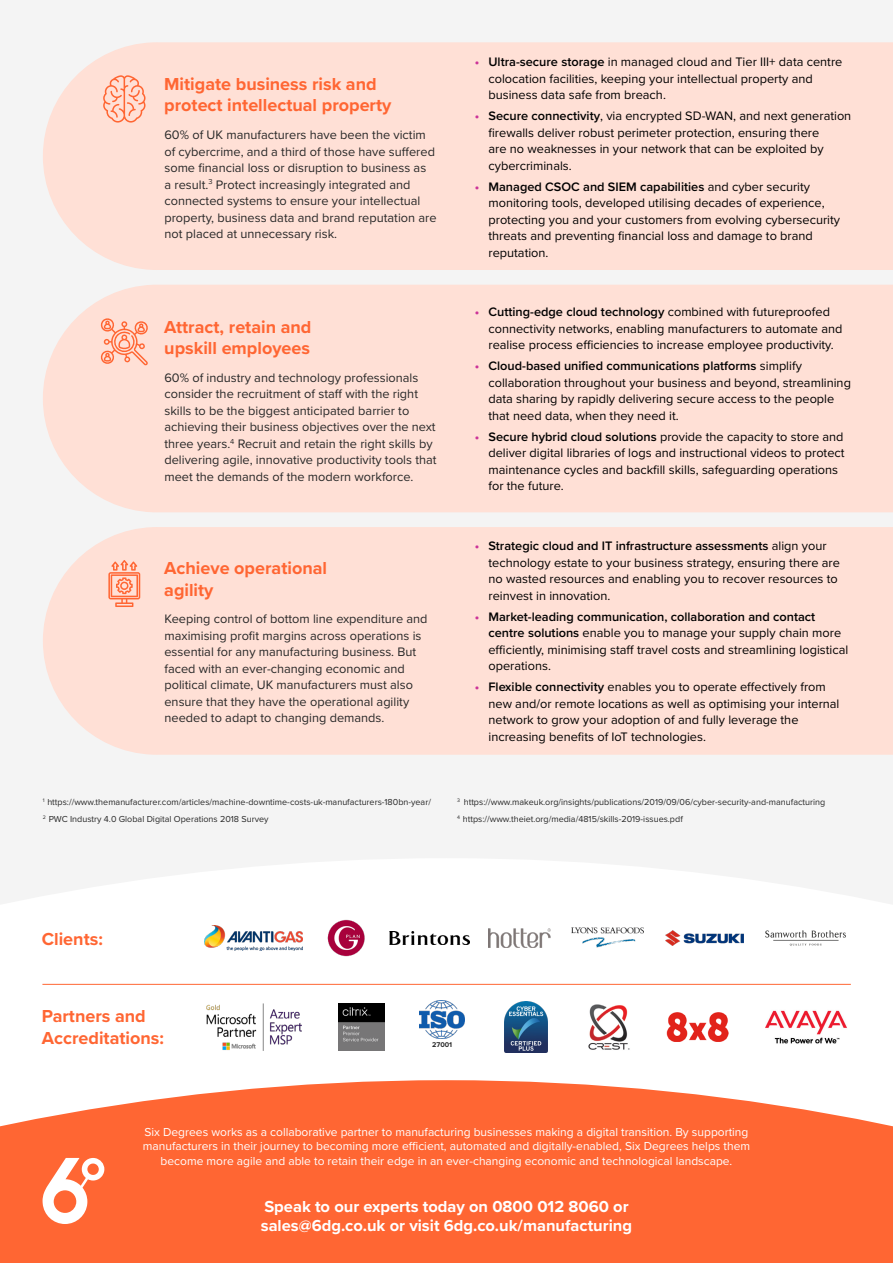
<style>
.page{position:relative;width:893px;height:1263px;background:#f4f4f4}
.page>*{position:absolute;margin:0;border:0;box-sizing:border-box;transform-origin:0 0}
.Sub-Headings{font:700 18px "Proxima Nova";color:#f63}
.Sub-Headings-2{font:700 16.5px "Proxima Nova";color:#fff}
.t1{font:12.75px/16.5px "Proxima Nova";color:#000}
.Body_Copy{font:12.75px/16.5px "Proxima Nova";color:#282828}
.Body_Copy-2{font:12px/14.4px "Proxima Nova";color:#fff;text-align:center}
.Body_Copy-3{font:9px "Proxima Nova";color:#282828}
.Body_Copy-4{font:700 7.2px "Proxima Nova";color:#282828}
.s1{font-weight:700;color:#c39}
.s2{font-weight:600}
</style>
<div class="page">
<svg style="left:0;top:859px;width:893px;height:221px;fill:#fff"></svg>
<svg style="left:0;top:1080px;width:893px;height:183px;fill:#f63"></svg>
<svg style="left:43px;top:1158px;width:61px;height:66px"></svg>
<hr style="left:42px;top:984px;width:809px;height:1px;background:#f63">
<div style="left:43px;top:42px;width:850px;height:228px;background:#ffe0d6"></div>
<div style="left:43px;top:285px;width:850px;height:227px;background:#ffe0d6"></div>
<div style="left:43px;top:527px;width:850px;height:228px;background:#ffe0d6"></div>
<img style="left:206px;top:1004px;width:96px;height:46px">
<img style="left:205px;top:925px;width:97px;height:26px">
<img style="left:338px;top:1004px;width:46px;height:46px">
<img style="left:323px;top:915px;width:46px;height:46px">
<img style="left:389px;top:931px;width:80px;height:14px">
<img style="left:504px;top:1001px;width:44px;height:52px">
<img style="left:489px;top:929px;width:62px;height:18px">
<img style="left:586px;top:1001px;width:46px;height:52px">
<img style="left:570px;top:912px;width:76px;height:52px">
<img style="left:666px;top:1013px;width:62px;height:28px">
<img style="left:666px;top:930px;width:77px;height:15px">
<img style="left:764px;top:1001px;width:84px;height:52px">
<img style="left:763px;top:913px;width:85px;height:50px">
<svg style="left:103px;top:75px;width:43px;height:47px"></svg>
<svg style="left:101px;top:318px;width:47px;height:47px"></svg>
<svg style="left:108px;top:560px;width:32px;height:47px"></svg>
<img style="left:419px;top:1001px;width:46px;height:38px">
<p class="Sub-Headings" style="left:164px;top:70px;width:214px">Mitigate business risk and</p>
<p class="Sub-Headings" style="left:164px;top:92px;width:229px">protect intellectual property</p>
<p class="Body_Copy" style="left:164px;top:126px;width:274px">60% of UK manufacturers have been the victim of cybercrime, and a third of those have suffered some financial loss or disruption to business as<br>a result.<sup>3</sup> Protect increasingly integrated and connected systems to ensure your intellectual property, business data and brand reputation are not placed at unnecessary risk.</p>
<p class="Sub-Headings" style="left:164px;top:313px;width:149px">Attract, retain and</p>
<p class="Sub-Headings" style="left:164px;top:335px;width:147px">upskill employees</p>
<p class="Body_Copy" style="left:164px;top:369px;width:274px">60% of industry and technology professionals consider the recruitment of staff with the right skills to be the biggest anticipated barrier to achieving their business objectives over the next three years.<sup>4</sup> Recruit and retain the right skills by delivering agile, innovative productivity tools that meet the demands of the modern workforce.</p>
<p class="Sub-Headings" style="left:164px;top:555px;width:164px">Achieve operational</p>
<p class="Sub-Headings" style="left:164px;top:576px;width:51px">agility</p>
<p class="Body_Copy" style="left:164px;top:610px;width:265px">Keeping control of bottom line expenditure and maximising profit margins across operations is essential for any manufacturing business. But faced with an ever-changing economic and political climate, UK manufacturers must also ensure that they have the operational agility needed to adapt to changing demands.</p>
<p class="t1" style="left:488px;top:53px;width:355px;text-indent:-14px"><span class="s1">•</span> <span class="s2">Ultra-secure storage</span> in managed cloud and Tier III+ data centre colocation facilities, keeping your intellectual property and business data safe from breach.</p>
<p class="t1" style="left:488px;top:107px;width:364px;text-indent:-14px"><span class="s1">•</span> <span class="s2">Secure connectivity</span>, via encrypted SD-WAN, and next generation firewalls deliver robust perimeter protection, ensuring there<br>are no weaknesses in your network that can be exploited by cybercriminals.</p>
<p class="t1" style="left:488px;top:177px;width:353px;text-indent:-14px"><span class="s1">•</span> <span class="s2">Managed CSOC and SIEM capabilities</span> and cyber security monitoring tools, developed utilising decades of experience, protecting you and your customers from evolving cybersecurity threats and preventing financial loss and damage to brand reputation.</p>
<p class="t1" style="left:488px;top:303px;width:355px;text-indent:-14px"><span class="s1">•</span> <span class="s2">Cutting-edge cloud technology</span> combined with futureproofed connectivity networks, enabling manufacturers to automate and realise process efficiencies to increase employee productivity.</p>
<p class="t1" style="left:488px;top:357px;width:364px;text-indent:-14px"><span class="s1">•</span> <span class="s2">Cloud-based unified communications platforms</span> simplify collaboration throughout your business and beyond, streamlining data sharing by rapidly delivering secure access to the people that need data, when they need it.</p>
<p class="t1" style="left:488px;top:428px;width:358px;text-indent:-14px"><span class="s1">•</span> <span class="s2">Secure hybrid cloud solutions</span> provide the capacity to store and deliver digital libraries of logs and instructional videos to protect maintenance cycles and backfill skills, safeguarding operations for the future.</p>
<p class="t1" style="left:488px;top:537px;width:353px;text-indent:-14px"><span class="s1">•</span> <span class="s2">Strategic cloud and IT infrastructure assessments</span> align your technology estate to your business strategy, ensuring there are no wasted resources and enabling you to recover resources to reinvest in innovation.</p>
<p class="t1" style="left:488px;top:608px;width:361px;text-indent:-14px"><span class="s1">•</span> <span class="s2">Market-leading communication, collaboration and contact centre solutions</span> enable you to manage your supply chain more efficiently, minimising staff travel costs and streamlining logistical operations.</p>
<p class="t1" style="left:488px;top:678px;width:353px;text-indent:-14px"><span class="s1">•</span> <span class="s2">Flexible connectivity</span> enables you to operate effectively from new and/or remote locations as well as optimising your internal network to grow your adoption of and fully leverage the increasing benefits of IoT technologies.</p>
<p class="Body_Copy-3" style="left:43px;top:795px;width:390px"><sup>1</sup> https://www.themanufacturer.com/articles/machine-downtime-costs-uk-manufacturers-180bn-year/</p>
<p class="Body_Copy-3" style="left:43px;top:812px;width:227px"><sup>2</sup> PWC Industry 4.0 Global Digital Operations 2018 Survey</p>
<p class="Body_Copy-3" style="left:457px;top:795px;width:370px"><sup>3</sup> https://www.makeuk.org/insights/publications/2019/09/06/cyber-security-and-manufacturing</p>
<p class="Body_Copy-3" style="left:457px;top:812px;width:227px"><sup>4</sup> https://www.theiet.org/media/4815/skills-2019-issues.pdf</p>
<p class="Sub-Headings" style="left:42px;top:925px;width:63px">Clients:</p>
<p class="Sub-Headings" style="left:42px;top:1003px;width:106px">Partners and</p>
<p class="Sub-Headings" style="left:42px;top:1024px;width:124px">Accreditations:</p>
<p class="Body_Copy-4" style="left:432px;top:1039px;width:22px">27001</p>
<p class="Body_Copy-2" style="left:144px;top:1124px;width:605px">Six Degrees works as a collaborative partner to manufacturing businesses making a digital transition. By supporting</p>
<p class="Body_Copy-2" style="left:143px;top:1138px;width:609px">manufacturers in their journey to becoming more efficient, automated and digitally-enabled, Six Degrees helps them become more agile and able to retain their edge in an ever-changing economic and technological landscape.</p>
<p class="Sub-Headings-2" style="left:264px;top:1194px;width:366px">Speak to our experts today on 0800 012 8060 or</p>
<p class="Sub-Headings-2" style="left:261px;top:1213px;width:373px">sales@6dg.co.uk or visit 6dg.co.uk/manufacturing</p>
</div>
